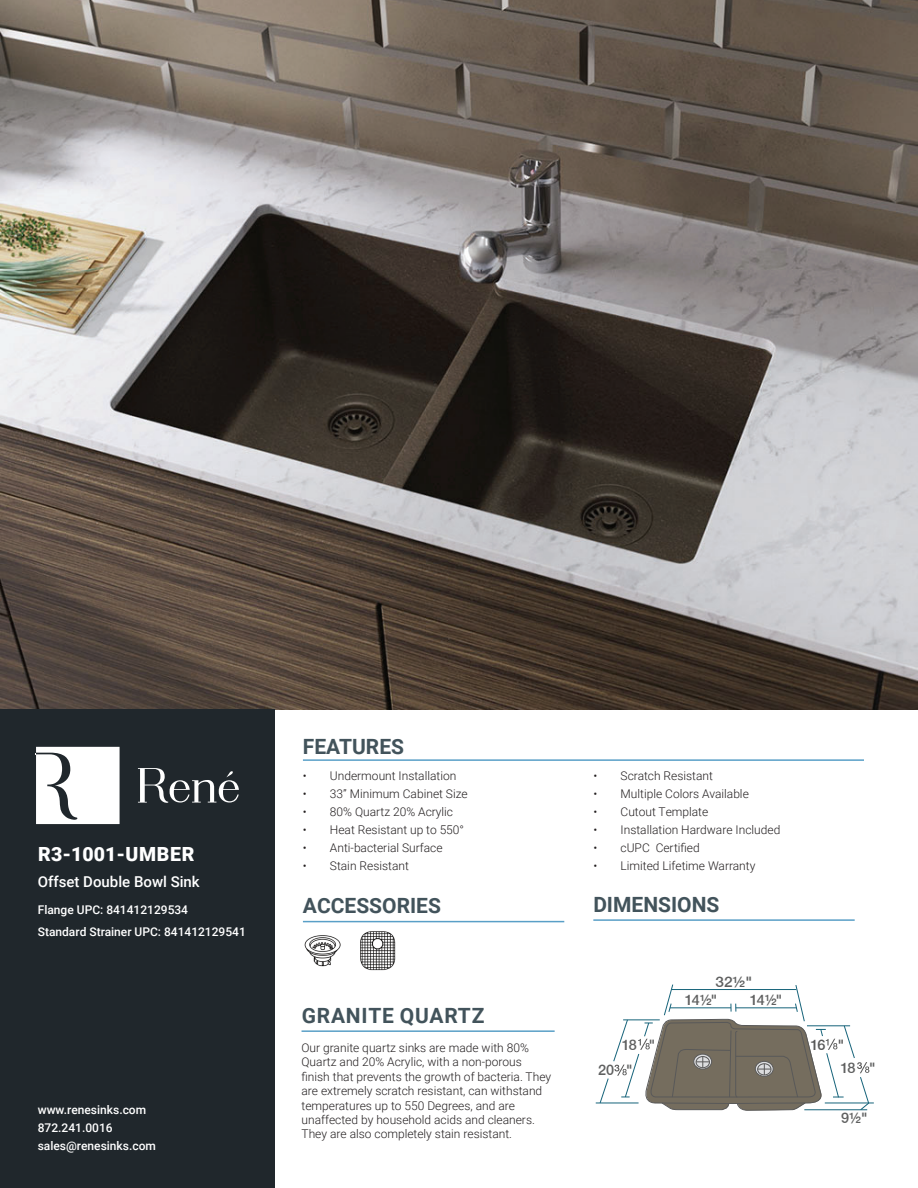
<style>
.page{position:relative;width:918px;height:1188px;background:#fff}
.page>*{position:absolute;margin:0;border:0;box-sizing:border-box;transform-origin:0 0}
.t1{font:700 21px "Roboto";color:#42535b}
.t2{font:700 21px "Roboto";letter-spacing:.035em;color:#42535b}
.t3{font:900 19.5px "Roboto";letter-spacing:.025em;color:#fff}
.t4{font:500 15px "Roboto";color:#fff}
.t5{font:500 14.4px "Helvetica Neue LT Com";color:#5f6060}
.t6{font:500 14.4px "Helvetica Neue LT Com";color:#5f6060;scale:1.06 1}
.t7{font:500 14.4px "Helvetica Neue LT Com";color:#595959}
.t8{font:300 12px/14.4px "Roboto";color:#231f20}
.t9{font:500 12px/18px "Roboto";color:#fff}
</style>
<div class="page">
<img style="left:0;top:0;width:918px;height:709px">
<hr style="left:825px;top:1102px;width:49px;height:1px;background:#16637a">
<hr style="left:596px;top:1102px;width:43px;height:1px;background:#16637a">
<svg style="left:599px;top:984px;width:271px;height:127px"></svg>
<img style="left:304px;top:935px;width:37px;height:32px">
<hr style="left:303px;top:921px;width:261px;height:1px;background:#599fc7">
<hr style="left:593px;top:919px;width:262px;height:2px;background:#599fc7">
<hr style="left:302px;top:1030px;width:253px;height:2px;background:#599fc7">
<hr style="left:303px;top:759px;width:561px;height:2px;background:#599fc7">
<div style="left:0;top:709px;width:275px;height:479px;background:#20272c"></div>
<svg style="left:138px;top:768px;width:101px;height:35px"></svg>
<svg style="left:36px;top:747px;width:84px;height:77px;background:#eaebeb"></svg>
<img style="left:360px;top:931px;width:36px;height:40px">
<h2 class="t3" style="left:38px;top:840px;width:158px">R3-1001-UMBER</h2>
<p class="t4" style="left:38px;top:872px;width:163px">Offset Double Bowl Sink</p>
<p class="t9" style="left:38px;top:898px;width:210px;line-height:22.5px">Flange UPC: 841412129534<br>Standard Strainer UPC: 841412129541</p>
<p class="t9" style="left:38px;top:1100px;width:120px">www.renesinks.com<br>872.241.0016 sales@renesinks.com</p>
<h1 class="t1" style="left:303px;top:732px;width:103px">FEATURES</h1>
<p class="t8" style="left:303px;top:768px;width:155px">• Undermount Installation</p>
<p class="t8" style="left:303px;top:786px;width:166px">• 33” Minimum Cabinet Size</p>
<p class="t8" style="left:303px;top:804px;width:152px">• 80% Quartz 20% Acrylic</p>
<p class="t8" style="left:303px;top:822px;width:163px">• Heat Resistant up to 550°</p>
<p class="t8" style="left:303px;top:840px;width:141px">• Anti-bacterial Surface</p>
<p class="t8" style="left:303px;top:858px;width:107px">• Stain Resistant</p>
<p class="t8" style="left:594px;top:768px;width:121px">• Scratch Resistant</p>
<p class="t8" style="left:594px;top:786px;width:157px">• Multiple Colors Available</p>
<p class="t8" style="left:594px;top:804px;width:116px">• Cutout Template</p>
<p class="t8" style="left:594px;top:822px;width:188px">• Installation Hardware Included</p>
<p class="t8" style="left:594px;top:840px;width:108px">• cUPC Certified</p>
<p class="t8" style="left:594px;top:858px;width:163px">• Limited Lifetime Warranty</p>
<h1 class="t1" style="left:303px;top:891px;width:140px">ACCESSORIES</h1>
<h1 class="t1" style="left:593px;top:890px;width:128px">DIMENSIONS</h1>
<p class="t6" style="left:716px;top:973px;width:36px">32½"</p>
<h1 class="t2" style="left:302px;top:1001px;width:184px">GRANITE QUARTZ</h1>
<p class="t8" style="left:302px;top:1040px;width:251px">Our granite quartz sinks are made with 80% Quartz and 20% Acrylic, with a non-porous finish that prevents the growth of bacteria. They are extremely scratch resistant, can withstand temperatures up to 550 Degrees, and are unaffected by household acids and cleaners.<br>They are also completely stain resistant.</p>
<p class="t5" style="left:685px;top:991px;width:34px">14½"</p>
<p class="t5" style="left:750px;top:991px;width:34px">14½"</p>
<p class="t5" style="left:622px;top:1036px;width:35px">18 "</p>
<p class="t7" style="left:811px;top:1036px;width:35px">16 "</p>
<p class="t5" style="left:598px;top:1061px;width:36px">20 "</p>
<p class="t5" style="left:841px;top:1059px;width:36px">18 "</p>
<p class="t5" style="left:841px;top:1109px;width:28px">9½"</p>
</div>
